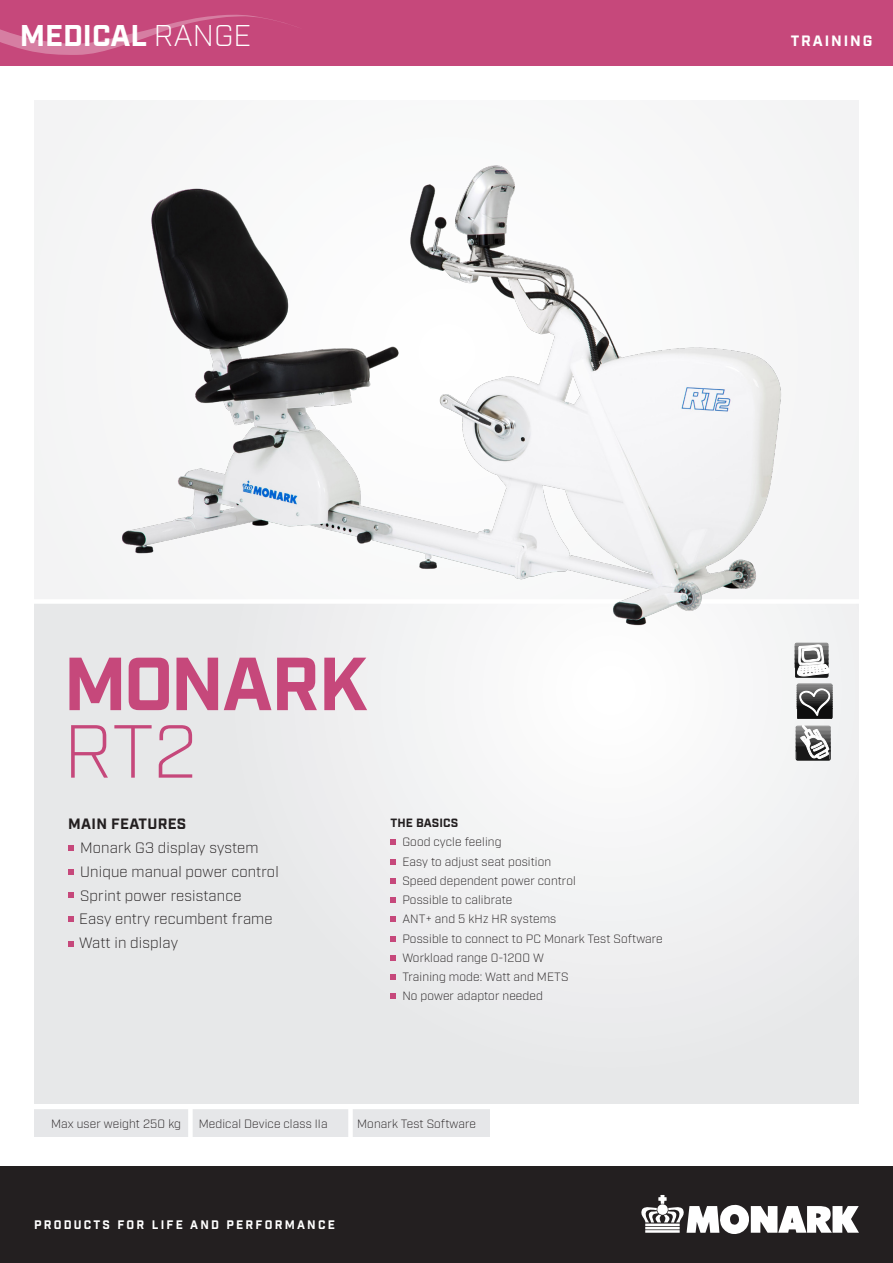
<style>
.page{position:relative;width:893px;height:1263px;background:#fff}
.page>*{position:absolute;margin:0;border:0;box-sizing:border-box;transform-origin:0 0}
.t1{font:700 75px/67.5px "Industry";letter-spacing:-.02em;color:#c6487b}
.t2{font:700 30px "Industry";color:#fff}
.Main_features{font:300 15px "Industry";letter-spacing:.01em;color:#231f20}
.Mellis{font:700 15px "Industry";letter-spacing:.02em;color:#231f20}
.Main_features-2{font:700 15px "Industry";letter-spacing:.125em;color:#fff}
.Features{font:300 12px "Industry";letter-spacing:.01em;color:#231f20}
.t3{font:12px "Industry Inc Base";letter-spacing:.185em;color:#fff}
.Mellis_2{font:700 12px "Industry";letter-spacing:.01em;color:#231f20}
.s1{font-weight:300}
</style>
<div class="page">
<div style="left:34px;top:100px;width:825px;height:504px;background:#f5f5f6"></div>
<div style="left:34px;top:601px;width:825px;height:502px;background:linear-gradient(to right,#e7e8e9,#f3f3f4)"></div>
<div style="left:0;top:0;width:893px;height:66px;background:#c6487b"></div>
<div style="left:0;top:1167px;width:893px;height:96px;background:#231f20"></div>
<svg style="left:68px;top:845px;width:6px;height:5px"></svg>
<svg style="left:68px;top:869px;width:6px;height:5px"></svg>
<svg style="left:68px;top:893px;width:6px;height:5px"></svg>
<svg style="left:390px;top:840px;width:6px;height:5px"></svg>
<svg style="left:390px;top:859px;width:6px;height:5px"></svg>
<svg style="left:390px;top:878px;width:6px;height:5px"></svg>
<svg style="left:390px;top:897px;width:6px;height:6px"></svg>
<svg style="left:390px;top:917px;width:6px;height:5px"></svg>
<svg style="left:390px;top:936px;width:6px;height:5px"></svg>
<svg style="left:390px;top:955px;width:6px;height:5px"></svg>
<svg style="left:390px;top:974px;width:6px;height:6px"></svg>
<svg style="left:390px;top:994px;width:6px;height:5px"></svg>
<div style="left:34px;top:1107px;width:455px;height:29px;background:#e6e7e9"></div>
<div style="left:0;top:599px;width:893px;height:5px;background:#fff"></div>
<hr style="left:0;top:1105px;width:893px;height:4px;background:#fff">
<div style="left:348px;top:1105px;width:5px;height:33px;background:#fff"></div>
<div style="left:188px;top:1105px;width:5px;height:33px;background:#fff"></div>
<svg style="left:0;top:14px;width:287px;height:41px"></svg>
<svg style="left:794px;top:642px;width:36px;height:35px"></svg>
<svg style="left:795px;top:683px;width:38px;height:78px"></svg>
<img style="left:105px;top:165px;width:696px;height:475px">
<svg style="left:641px;top:1195px;width:218px;height:39px"></svg>
<svg style="left:68px;top:916px;width:6px;height:6px"></svg>
<svg style="left:68px;top:941px;width:6px;height:6px"></svg>
<p class="t2" style="left:20px;top:17px;width:233px">MEDICAL <span class="s1">RANGE</span></p>
<p class="Main_features-2" style="left:791px;top:31px;width:83px">TRAINING</p>
<p class="t1" style="left:64px;top:654px;width:306px">MONARK<br><span class="s1">RT2</span></p>
<p class="Mellis" style="left:68px;top:815px;width:120px">MAIN FEATURES</p>
<p class="Main_features" style="left:80px;top:839px;width:180px">Monark G3 display system</p>
<p class="Main_features" style="left:80px;top:863px;width:200px">Unique manual power control</p>
<p class="Main_features" style="left:80px;top:886px;width:163px">Sprint power resistance</p>
<p class="Main_features" style="left:79px;top:910px;width:195px">Easy entry recumbent frame</p>
<p class="Main_features" style="left:79px;top:934px;width:101px">Watt in display</p>
<p class="Mellis_2" style="left:390px;top:816px;width:69px">THE BASICS</p>
<p class="Features" style="left:402px;top:835px;width:101px">Good cycle feeling</p>
<p class="Features" style="left:402px;top:854px;width:150px">Easy to adjust seat position</p>
<p class="Features" style="left:402px;top:873px;width:175px">Speed dependent power control</p>
<p class="Features" style="left:402px;top:893px;width:111px">Possible to calibrate</p>
<p class="Features" style="left:402px;top:912px;width:155px">ANT+ and 5 kHz HR systems</p>
<p class="Features" style="left:402px;top:931px;width:262px">Possible to connect to PC Monark Test Software</p>
<p class="Features" style="left:402px;top:950px;width:143px">Workload range 0-1200 W</p>
<p class="Features" style="left:402px;top:970px;width:168px">Training mode: Watt and METS</p>
<p class="Features" style="left:402px;top:989px;width:142px">No power adaptor needed</p>
<p class="Features" style="left:51px;top:1116px;width:131px">Max user weight 250 kg</p>
<p class="Features" style="left:199px;top:1116px;width:130px">Medical Device class IIa</p>
<p class="Features" style="left:357px;top:1116px;width:120px">Monark Test Software</p>
<p class="t3" style="left:34px;top:1218px;width:302px">PRODUCTS FOR LIFE AND PERFORMANCE</p>
</div>
